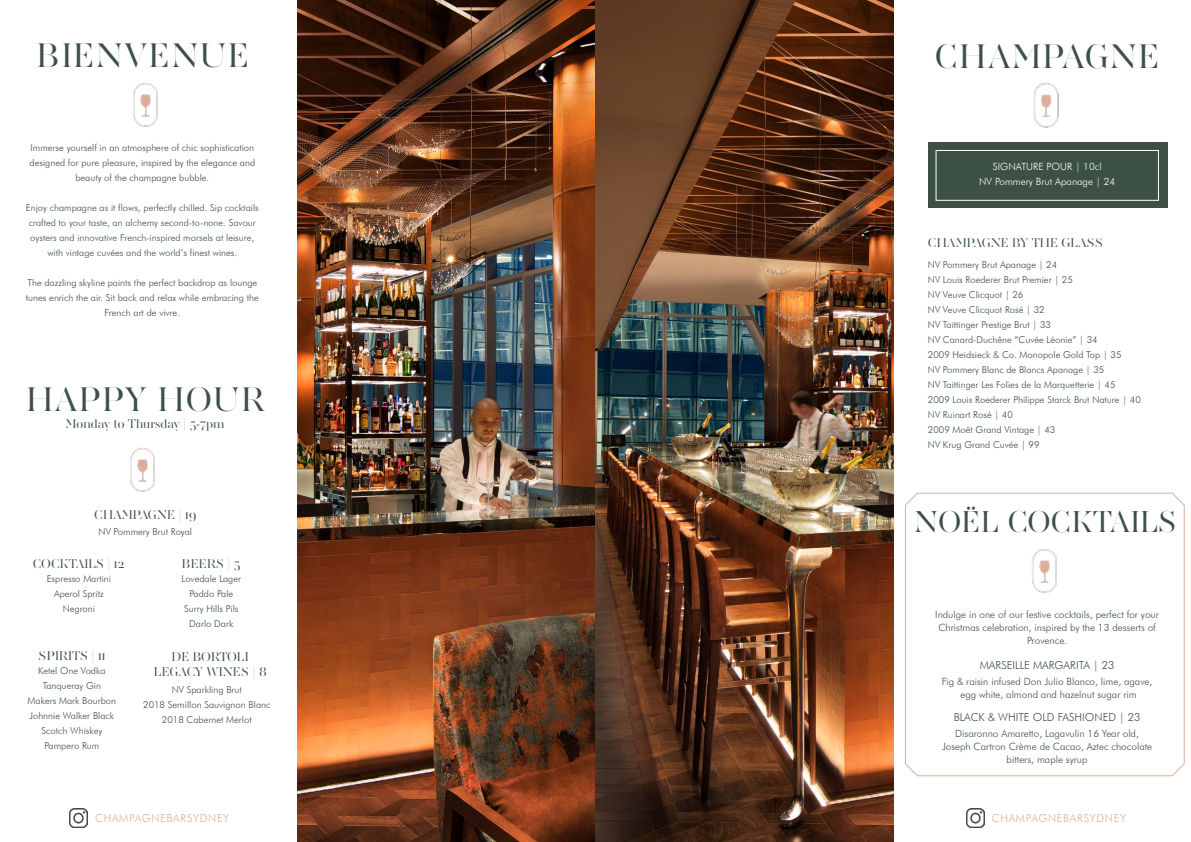
<style>
.page{position:relative;width:1191px;height:842px;background:#fff}
.page>*{position:absolute;margin:0;border:0;box-sizing:border-box;transform-origin:0 0}
.t1{font:300 35px "AW Conqueror Didot";letter-spacing:.025em;color:#3c5144}
.t2{font:300 31px "AW Conqueror Didot";color:#3c5144}
.t3{font:300 13px/15.6px "AW Conqueror Didot";color:#3c5144;text-align:center}
.t4{font:300 11px "Futura BT";color:#3c5144}
.t5{font:300 11px "Futura BT";letter-spacing:.06em;color:#dcaf9b}
.t6{font:300 10px/13px "Futura BT";color:#3c5144;text-align:center}
.t7{font:300 10px/15px "Futura BT";color:#fff;text-align:center}
.t8{font:300 9.5px/15px "Futura BT";color:#3c5144;text-align:center}
</style>
<div class="page">
<img style="left:133px;top:82px;width:25px;height:45px">
<img style="left:70px;top:809px;width:18px;height:18px">
<img style="left:1031px;top:82px;width:30px;height:61px">
<div style="left:928px;top:143px;width:239px;height:65px;background:#3c5144"></div>
<div style="left:935px;top:150px;width:224px;height:51px;border:1px solid #fff"></div>
<img style="left:966px;top:809px;width:18px;height:18px">
<img style="left:298px;top:0;width:595px;height:842px">
<img style="left:130px;top:447px;width:25px;height:45px">
<svg style="left:905px;top:492px;width:280px;height:285px"></svg>
<img style="left:1029px;top:540px;width:30px;height:69px">
<h1 class="t1" style="left:37px;top:29px;width:214px">BIENVENUE</h1>
<p class="t8" style="left:30px;top:140px;width:227px">Immerse yourself in an atmosphere of chic sophistication designed for pure pleasure, inspired by the elegance and beauty of the champagne bubble.</p>
<p class="t8" style="left:26px;top:200px;width:234px">Enjoy champagne as it flows, perfectly chilled. Sip cocktails crafted to your taste, an alchemy second-to-none. Savour oysters and innovative French-inspired morsels at leisure, with vintage cuvées and the world’s finest wines.</p>
<p class="t8" style="left:26px;top:275px;width:234px">The dazzling skyline paints the perfect backdrop as lounge tunes enrich the air. Sit back and relax while embracing the<br>French art de vivre.</p>
<h1 class="t1" style="left:26px;top:372px;width:240px">HAPPY HOUR</h1>
<h3 class="t3" style="left:66px;top:416px;width:160px">Monday to Thursday | 5-7pm</h3>
<h3 class="t3" style="left:94px;top:507px;width:104px">CHAMPAGNE | 19</h3>
<p class="t8" style="left:99px;top:524px;width:95px">NV Pommery Brut Royal</p>
<h3 class="t3" style="left:33px;top:556px;width:93px">COCKTAILS | 12</h3>
<p class="t8" style="left:47px;top:571px;width:66px">Espresso Martini<br>Aperol Spritz<br>Negroni</p>
<h3 class="t3" style="left:38px;top:648px;width:69px">SPIRITS | 11</h3>
<p class="t8" style="left:28px;top:663px;width:90px">Ketel One Vodka<br>Tanqueray Gin<br>Makers Mark Bourbon<br>Johnnie Walker Black<br>Scotch Whiskey<br>Pampero Rum</p>
<h3 class="t3" style="left:182px;top:556px;width:60px">BEERS | 5</h3>
<p class="t8" style="left:182px;top:571px;width:61px">Lovedale Lager<br>Paddo Pale<br>Surry Hills Pils<br>Darlo Dark</p>
<h3 class="t3" style="left:154px;top:648px;width:114px">DE BORTOLI<br>LEGACY WINES | 8</h3>
<p class="t8" style="left:143px;top:682px;width:129px">NV Sparkling Brut<br>2018 Semillon Sauvignon Blanc<br>2018 Cabernet Merlot</p>
<p class="t5" style="left:95px;top:812px;width:136px">CHAMPAGNEBARSYDNEY</p>
<h1 class="t1" style="left:934px;top:29px;width:227px">CHAMPAGNE</h1>
<p class="t7" style="left:979px;top:158px;width:138px">SIGNATURE POUR | 10cl<br>NV Pommery Brut Apanage | 24</p>
<h3 class="t3" style="left:928px;top:234px;width:177px">CHAMPAGNE BY THE GLASS</h3>
<p class="t8" style="left:928px;top:257px;width:214px;text-align:left">NV Pommery Brut Apanage | 24<br>NV Louis Roederer Brut Premier | 25<br>NV Veuve Clicquot | 26<br>NV Veuve Clicquot Rosé | 32<br>NV Taittinger Prestige Brut | 33<br>NV Canard-Duchêne “Cuvée Léonie” | 34<br>2009 Heidsieck &amp; Co. Monopole Gold Top | 35<br>NV Pommery Blanc de Blancs Apanage | 35<br>NV Taittinger Les Folies de la Marquetterie | 45<br>2009 Louis Roederer Philippe Starck Brut Nature | 40<br>NV Ruinart Rosé | 40<br>2009 Moët Grand Vintage | 43<br>NV Krug Grand Cuvée | 99</p>
<h2 class="t2" style="left:914px;top:498px;width:265px">NOËL COCKTAILS</h2>
<p class="t6" style="left:935px;top:607px;width:225px">Indulge in one of our festive cocktails, perfect for your<br>Christmas celebration, inspired by the 13 desserts of<br>Provence.</p>
<p class="t4" style="left:979px;top:658px;width:136px">MARSEILLE MARGARITA | 23</p>
<p class="t6" style="left:941px;top:674px;width:212px">Fig &amp; raisin infused Don Julio Blanco, lime, agave, egg white, almond and hazelnut sugar rim</p>
<p class="t4" style="left:953px;top:710px;width:188px">BLACK &amp; WHITE OLD FASHIONED | 23</p>
<p class="t6" style="left:942px;top:726px;width:212px">Disaronno Amaretto, Lagavulin 16 Year old,<br>Joseph Cartron Crème de Cacao, Aztec chocolate bitters, maple syrup</p>
<p class="t5" style="left:992px;top:812px;width:136px">CHAMPAGNEBARSYDNEY</p>
</div>
